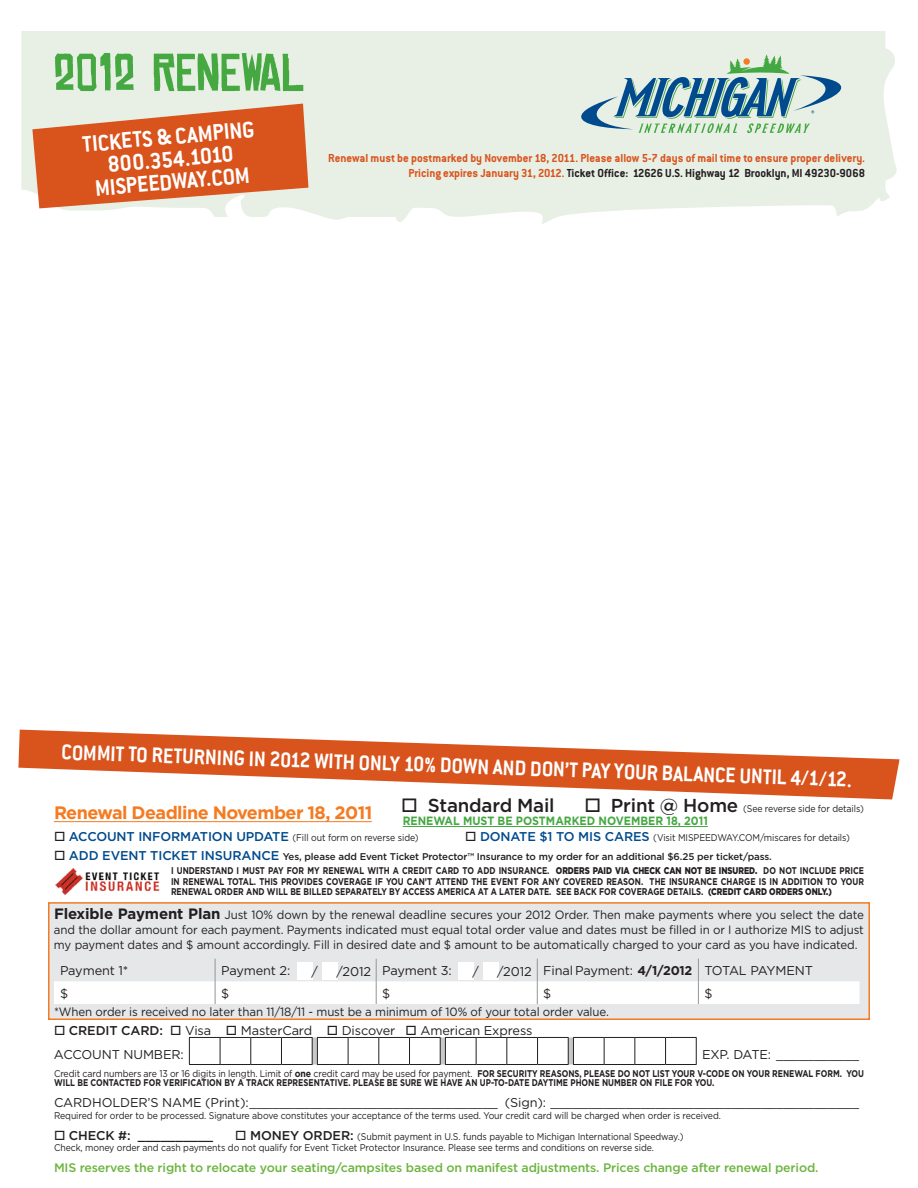
<style>
.page{position:relative;width:918px;height:1188px;background:#fff}
.page>*{position:absolute;margin:0;border:0;box-sizing:border-box;transform-origin:0 0}
.t1{font:50.55px "Chinese Rocks Rg";color:#45a841}
.t2{font:700 24.75px "Conduit ITC";color:#fff;scale:.95 1}
.t3{font:700 23.25px "Conduit ITC";color:#fff;scale:.93 1}
.t4{font:700 18px "Gotham";letter-spacing:-.03em;color:#f47b21}
.t5{font:12.75px/24.3px "Gotham";letter-spacing:-.01em;color:#231f20}
.t6{font:700 12.75px/15px "Conduit ITC";color:#d9531c;text-align:right}
.t7{font:500 12.75px "Gotham";letter-spacing:-.01em;color:#231f20}
.t8{font:500 12.3px "Gotham";letter-spacing:-.01em;color:#6cb43f}
.t9{font:12px/15px "Gotham";letter-spacing:-.01em;color:#231f20;text-align:justify;scale:.96 1}
.t10{font:700 12px "Gotham";color:#45a841;scale:.9 1}
.t11{font:9.75px/10.8px "Gotham";letter-spacing:-.01em;color:#231f20;scale:.9 1}
.t12{font:700 9.75px/9px "Gotham";color:#231f20;scale:.9 1}
.t13{font:700 9.75px/10.5px "Gotham";color:#231f20;scale:.8 1}
.t14{font:500 9.75px/13.8px "Gotham";letter-spacing:-.01em;color:#231f20}
.s1{color:#231f20}
.s2{font-weight:500;font-size:18.75px}
.s3{font-weight:500;font-size:12.75px;color:#004a8d}
.s4{font-size:12.75px;color:#004a8d}
.s5{font-weight:700}
.s6{font-weight:900}
.s7{font-weight:700;font-size:15px}
.s8{font-weight:500}
.s9{font-weight:400}
.s10{font-weight:500;font-size:12.75px}
</style>
<div class="page">
<svg style="left:21px;top:31px;width:876px;height:193px;background:#eaf0e7"></svg>
<div style="left:48px;top:902px;width:822px;height:118px;background:#e6e7e9;border:2px solid #f47b21"></div>
<svg style="left:580px;top:54px;width:262px;height:79px;background:#aac6c5"></svg>
<img style="left:56px;top:868px;width:104px;height:27px">
<hr style="left:189px;top:1037px;width:31px;height:1px;background:#231f20">
<svg style="left:189px;top:1038px;width:1px;height:26px"></svg>
<hr style="left:220px;top:1037px;width:31px;height:1px;background:#231f20">
<svg style="left:220px;top:1038px;width:1px;height:26px"></svg>
<hr style="left:251px;top:1037px;width:30px;height:1px;background:#231f20">
<svg style="left:250px;top:1038px;width:1px;height:26px"></svg>
<hr style="left:281px;top:1037px;width:32px;height:1px;background:#231f20">
<svg style="left:281px;top:1038px;width:1px;height:26px"></svg>
<hr style="left:573px;top:1037px;width:31px;height:1px;background:#231f20">
<svg style="left:312px;top:1037px;width:262px;height:28px"></svg>
<hr style="left:604px;top:1037px;width:31px;height:1px;background:#231f20">
<svg style="left:604px;top:1038px;width:1px;height:26px"></svg>
<hr style="left:635px;top:1037px;width:31px;height:1px;background:#231f20">
<svg style="left:634px;top:1038px;width:1px;height:26px"></svg>
<hr style="left:666px;top:1037px;width:31px;height:1px;background:#231f20">
<svg style="left:665px;top:1038px;width:1px;height:26px"></svg>
<svg style="left:696px;top:1038px;width:1px;height:26px"></svg>
<hr style="left:189px;top:1064px;width:31px;height:1px;background:#231f20">
<hr style="left:220px;top:1064px;width:31px;height:1px;background:#231f20">
<hr style="left:251px;top:1064px;width:30px;height:1px;background:#231f20">
<hr style="left:281px;top:1064px;width:32px;height:1px;background:#231f20">
<hr style="left:317px;top:1064px;width:31px;height:1px;background:#231f20">
<hr style="left:348px;top:1064px;width:31px;height:1px;background:#231f20">
<hr style="left:379px;top:1064px;width:31px;height:1px;background:#231f20">
<hr style="left:410px;top:1064px;width:31px;height:1px;background:#231f20">
<hr style="left:445px;top:1064px;width:31px;height:1px;background:#231f20">
<hr style="left:476px;top:1064px;width:31px;height:1px;background:#231f20">
<hr style="left:507px;top:1064px;width:31px;height:1px;background:#231f20">
<hr style="left:538px;top:1064px;width:31px;height:1px;background:#231f20">
<hr style="left:573px;top:1064px;width:31px;height:1px;background:#231f20">
<hr style="left:604px;top:1064px;width:31px;height:1px;background:#231f20">
<hr style="left:635px;top:1064px;width:31px;height:1px;background:#231f20">
<hr style="left:666px;top:1064px;width:31px;height:1px;background:#231f20">
<hr style="left:403px;top:826px;width:305px;height:1px;background:#45a841">
<hr style="left:54px;top:821px;width:318px;height:1px;background:#f47b21">
<svg style="left:54px;top:959px;width:806px;height:45px"></svg>
<svg style="left:18px;top:730px;width:882px;height:70px;fill:#d9531c"></svg>
<svg style="left:32px;top:104px;width:276px;height:104px;background:#dc764a"></svg>
<h1 class="t1" style="left:54px;top:46px;width:251px">2012 RENEWAL</h1>
<h2 class="t2" style="left:81px;top:130px;width:183px;rotate:-5deg">TICKETS &amp; CAMPING</h2>
<h2 class="t2" style="left:106px;top:150px;width:134px;rotate:-5deg">800.354.1010</h2>
<h2 class="t2" style="left:94px;top:174px;width:62px;rotate:-5deg">MISPEEDWAY</h2>
<h2 class="t2" style="left:205px;top:164px;width:48px;rotate:-5deg">.COM</h2>
<h3 class="t6" style="left:328px;top:150px;width:538px">Renewal must be postmarked by November 18, 2011. Please allow 5-7 days of mail time to ensure proper delivery.<br>Pricing expires January 31, 2012. <span class="s1">Ticket Office: 12626 U.S. Highway 12 Brooklyn, MI 49230-9068</span></h3>
<h3 class="t3" style="left:62px;top:738px;width:29px;rotate:2deg">Commit</h3>
<h3 class="t3" style="left:129px;top:741px;width:62px;rotate:2deg">to returnin</h3>
<h3 class="t3" style="left:234px;top:744px;width:432px;rotate:2deg">g in 2012 with on ly 10% down and don ’t pay your</h3>
<h3 class="t3" style="left:662px;top:759px;width:97px;rotate:2deg">balanc e unti</h3>
<h3 class="t3" style="left:777px;top:763px;width:82px;rotate:2deg">l 4/1/12.</h3>
<h3 class="t4" style="left:54px;top:802px;width:502px">RENEWAL DEADLINE NOVEMBER 18, 2011 <sup>□</sup> <sup>Standard</sup> <sup>Mail</sup></h3>
<p class="t11" style="left:584px;top:803px;width:312px">□ <span class="s2">Print @ Home</span> (See reverse side for details)</p>
<p class="t11" style="left:54px;top:832px;width:407px">□ <span class="s3">ACCOUNT INFORMATION UPDATE</span> (Fill out form on reverse side)</p>
<p class="t11" style="left:465px;top:832px;width:429px">□ <span class="s3">DONATE $1 TO MIS CARES</span> (Visit MISpeedway.com/miscares for details)</p>
<p class="t14" style="left:171px;top:850px;width:615px;text-indent:-117px">□ <span class="s4">ADD EVENT TICKET INSURANCE</span> Yes, please add Event Ticket Protector™ Insurance to my order for an additional $6.25 per ticket/pass.<br><span class="s5">I UNDERSTAND I MUST PAY FOR MY RENEWAL WITH A CREDIT CARD TO ADD I NSURANCE.</span> <span class="s6">ORDERS PAID VIA CHECK CAN NOT BE INSURED.</span> <span class="s5">DO NOT</span></p>
<p class="t10" style="left:403px;top:814px;width:256px">RENEWAL MUST BE POSTMARKED NOVEMBE</p>
<p class="t10" style="left:655px;top:814px;width:60px">R 18, 2011</p>
<p class="t13" style="left:800px;top:865px;width:26px">INCLUDE</p>
<p class="t13" style="left:840px;top:865px;width:31px">PRICE</p>
<p class="t13" style="left:171px;top:876px;width:865px;text-indent:78px">L. THIS PROVI DES COVERAGE I F YOU CAN’T ATTEND THE EVENT FOR ANY COVERED REASON. THE I NSURANCE CHARGE IS I N ADDITION TO YOUR<br>RENEWAL ORDER AND WI LL BE BI LLED SEPARATELY BY ACCESS AMERICA AT A LATER DATE. SEE BACK FOR COVERAGE DETAI LS. <span class="s6">(CREDIT CARD ORDERS ONLY.)</span></p>
<p class="t9" style="left:54px;top:908px;width:845px"><span class="s7">FLEXIBLE PAYMENT PLAN</span> Just 10% down by the renewal deadline secures your 2012 Order. Then make payments where you select the date and the dollar amount for each payment. Payments indicated must equal total order value and dates must be filled in or I authorize MIS to adjust my payment dates and $ amount accordingly. Fill in desired date and $ amount to be automatically charged to your card as you have indicated.</p>
<h3 class="t5" style="left:60px;top:958px;width:70px">Payment 1*</h3>
<h3 class="t5" style="left:221px;top:958px;width:71px">Payment 2:</h3>
<h3 class="t5" style="left:382px;top:958px;width:71px">Payment 3:</h3>
<h3 class="t5" style="left:543px;top:958px;width:216px">Final Payment: <span class="s5">4/1/2012</span> TOTAL PAY</h3>
<h3 class="t5" style="left:775px;top:958px;width:39px">MENT</h3>
<h3 class="t5" style="left:60px;top:981px;width:10px">$</h3>
<h3 class="t5" style="left:221px;top:981px;width:10px">$</h3>
<h3 class="t5" style="left:382px;top:981px;width:10px">$</h3>
<h3 class="t5" style="left:543px;top:981px;width:10px">$</h3>
<h3 class="t5" style="left:704px;top:981px;width:10px">$</h3>
<p class="t9" style="left:54px;top:1004px;width:580px">*When order is received no later than 11/18/11 - must be a minimum of 10% of your total order value.</p>
<h3 class="t5" style="left:54px;top:1018px;width:480px">□ <span class="s8">CREDIT CARD:</span> □ Visa □ MasterCard □ Discover □ American Express<br>ACCO</h3>
<p class="t13" style="left:171px;top:876px;width:31px">IN RENEWAL</p>
<p class="t13" style="left:227px;top:876px;width:8px">TOTA</p>
<h3 class="t5" style="left:312px;top:959px;width:8px">/</h3>
<h3 class="t5" style="left:337px;top:959px;width:36px">/2012</h3>
<h3 class="t5" style="left:472px;top:959px;width:8px">/</h3>
<h3 class="t5" style="left:497px;top:959px;width:36px">/2012</h3>
<h3 class="t5" style="left:92px;top:1042px;width:97px">UNT NUMBER: E</h3>
<h3 class="t5" style="left:710px;top:1042px;width:150px">XP. DATE : ___________</h3>
<p class="t12" style="left:54px;top:1069px;width:901px"><span class="s9">Credit card numbers are 13 or 16 digits in length. Limit of</span> ONE <span class="s9">credit card may be used for payment.</span> FOR SECURITY REASONS, PLEASE DO NOT LIST YOUR V-CODE ON YOUR RENEWAL FORM. YOU<br>WI LL BE CONTACTED FOR VERI FICATION BY A TRACK REPRESENTATIVE. PLEASE BE SURE WE HAVE AN UP-TO-DATE DAYTI ME PHONE NUMBER ON FI LE FOR YOU.</p>
<h3 class="t5" style="left:54px;top:1090px;width:807px">CA RD HOLDE R’S NAME (Print):_________________________________ (Sign): _________________________________________</h3>
<p class="t11" style="left:54px;top:1110px;width:742px">Required for order to be processed. Signature above constitutes your acceptance of the terms used. Your credit card will be charged when order is received.</p>
<h3 class="t7" style="left:54px;top:1129px;width:161px">□ CHECK #: __________</h3>
<p class="t11" style="left:54px;top:1131px;width:701px;text-indent:181px">□ <span class="s10">MONEY ORDER:</span> (Submit payment in U.S. funds payable to Michigan International Speedway.)<br>Check, money order and cash payments do not qualify for Event Ticket Protector Insurance. Please see terms and conditions on reverse side.</p>
<p class="t8" style="left:54px;top:1160px;width:766px">MIS reserves the right to relocate your seating/campsites based on manifest adjustments. Prices change after renewal period.</p>
</div>
